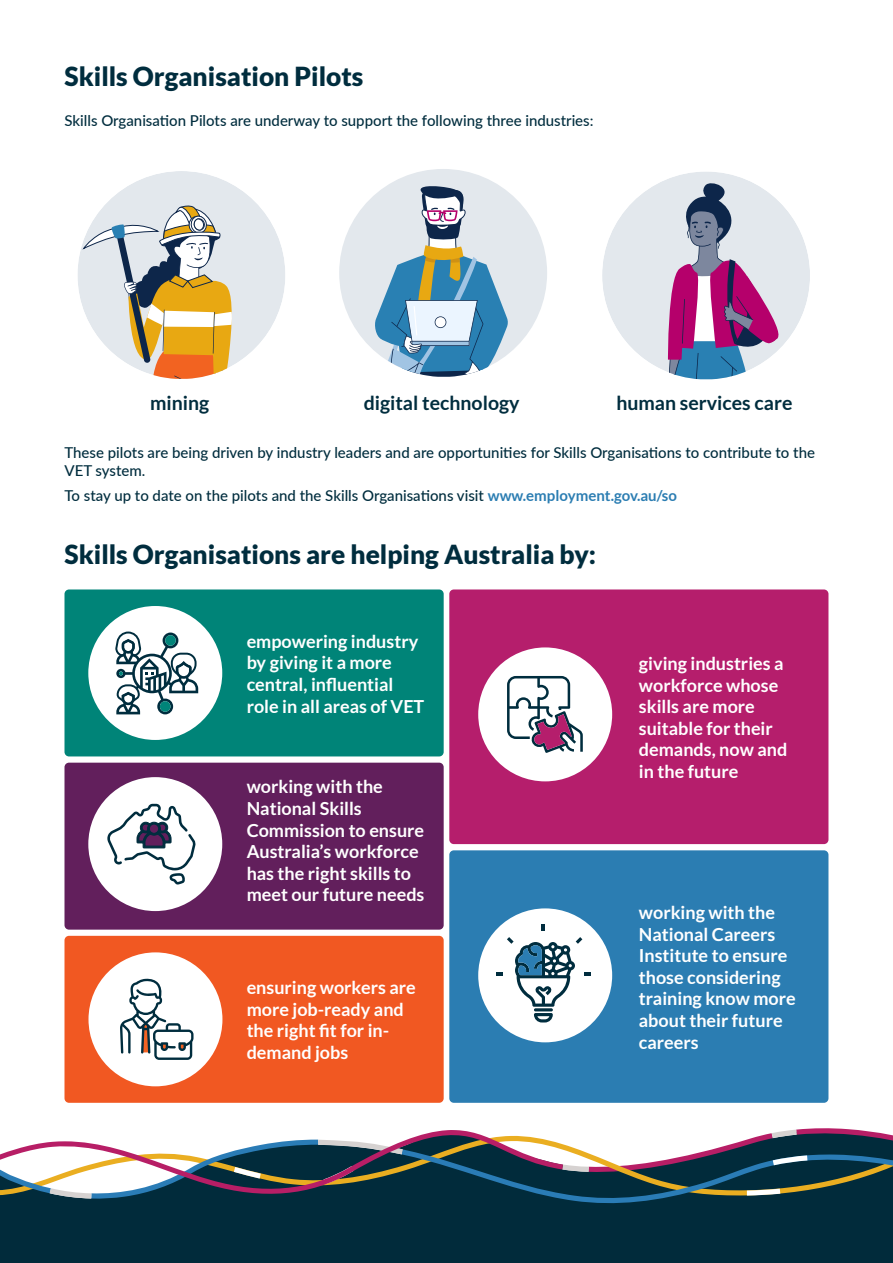
<style>
.page{position:relative;width:893px;height:1263px;background:#fff}
.page>*{position:absolute;margin:0;border:0;box-sizing:border-box;transform-origin:0 0}
.t1{font:900 26.25px "Lato";color:#002d3e}
.h3_d{font:700 19.5px "Lato";color:#002d3e}
.t2{font:700 18px/21.6px "Lato";color:#fff}
.t3{font:500 15px/18px "Lato";color:#002d3e}
.s1{font-weight:700;color:#2b7db2}
</style>
<div class="page">
<div style="left:77px;top:171px;width:208px;height:208px;background:#e3e8ed;border-radius:50%"></div>
<svg style="left:82px;top:205px;width:150px;height:174px"></svg>
<div style="left:602px;top:171px;width:208px;height:208px;background:#e3e8ed;border-radius:50%"></div>
<svg style="left:652px;top:179px;width:132px;height:200px"></svg>
<div style="left:64px;top:589px;width:380px;height:167px;background:#008478;border-radius:4px"></div>
<div style="left:449px;top:589px;width:379px;height:255px;background:#b51e6c;border-radius:4px"></div>
<div style="left:64px;top:763px;width:380px;height:167px;background:#621f5c;border-radius:4px"></div>
<div style="left:449px;top:850px;width:379px;height:253px;background:#2b7db2;border-radius:4px"></div>
<div style="left:64px;top:936px;width:380px;height:167px;background:#f15822;border-radius:4px"></div>
<div style="left:478px;top:647px;width:134px;height:134px;background:#fff;border-radius:50%"></div>
<div style="left:88px;top:606px;width:134px;height:134px;background:#fff;border-radius:50%"></div>
<div style="left:88px;top:777px;width:134px;height:134px;background:#fff;border-radius:50%"></div>
<div style="left:88px;top:952px;width:134px;height:134px;background:#fff;border-radius:50%"></div>
<div style="left:478px;top:908px;width:134px;height:134px;background:#fff;border-radius:50%"></div>
<svg style="left:115px;top:631px;width:83px;height:83px"></svg>
<div style="left:160px;top:701px;width:10px;height:11px;background:#008479;border-radius:50%"></div>
<div style="left:165px;top:635px;width:11px;height:11px;background:#008479;border-radius:50%"></div>
<svg style="left:107px;top:804px;width:89px;height:80px"></svg>
<svg style="left:507px;top:676px;width:76px;height:77px"></svg>
<svg style="left:534px;top:1013px;width:19px;height:9px"></svg>
<svg style="left:542px;top:925px;width:3px;height:6px"></svg>
<hr style="left:534px;top:1008px;width:19px;height:3px;background:#002d3e;border-radius:2px">
<svg style="left:496px;top:937px;width:95px;height:70px"></svg>
<svg style="left:120px;top:978px;width:74px;height:82px"></svg>
<div style="left:339px;top:169px;width:208px;height:208px;background:#e3e8ed;border-radius:50%"></div>
<svg style="left:375px;top:185px;width:133px;height:192px"></svg>
<div style="left:0;top:1206px;width:893px;height:57px;background:#012b3b"></div>
<svg style="left:0;top:1128px;width:893px;height:78px"></svg>
<h2 class="t1" style="left:64px;top:61px;width:301px">Skills Organisation Pilots</h2>
<p class="t3" style="left:64px;top:111px;width:530px">Skills Organisation Pilots are underway to support the following three industries:</p>
<p class="h3_d" style="left:150px;top:392px;width:61px">mining</p>
<p class="h3_d" style="left:364px;top:392px;width:157px">digital technology</p>
<p class="h3_d" style="left:616px;top:392px;width:178px">human services care</p>
<p class="t3" style="left:64px;top:442px;width:752px">These pilots are being driven by industry leaders and are opportunities for Skills Organisations to contribute to the<br>VET system.</p>
<p class="t3" style="left:64px;top:486px;width:614px">To stay up to date on the pilots and the Skills Organisations visit <span class="s1">www.employment.gov.au/so</span></p>
<h2 class="t1" style="left:64px;top:539px;width:533px">Skills Organisations are helping Australia by:</h2>
<p class="t2" style="left:247px;top:630px;width:179px">empowering industry by giving it a more central, influential role in all areas of VET</p>
<p class="t2" style="left:247px;top:776px;width:179px">working with the<br>National Skills<br>Commission to ensure<br>Australia’s workforce has the right skills to meet our future needs</p>
<p class="t2" style="left:247px;top:976px;width:171px">ensuring workers are more job-ready and the right fit for in&shy;demand jobs</p>
<p class="t2" style="left:639px;top:652px;width:150px">giving industries a workforce whose skills are more suitable for their demands, now and in the future</p>
<p class="t2" style="left:639px;top:901px;width:158px">working with the<br>National Careers<br>Institute to ensure those considering training know more about their future careers</p>
</div>
